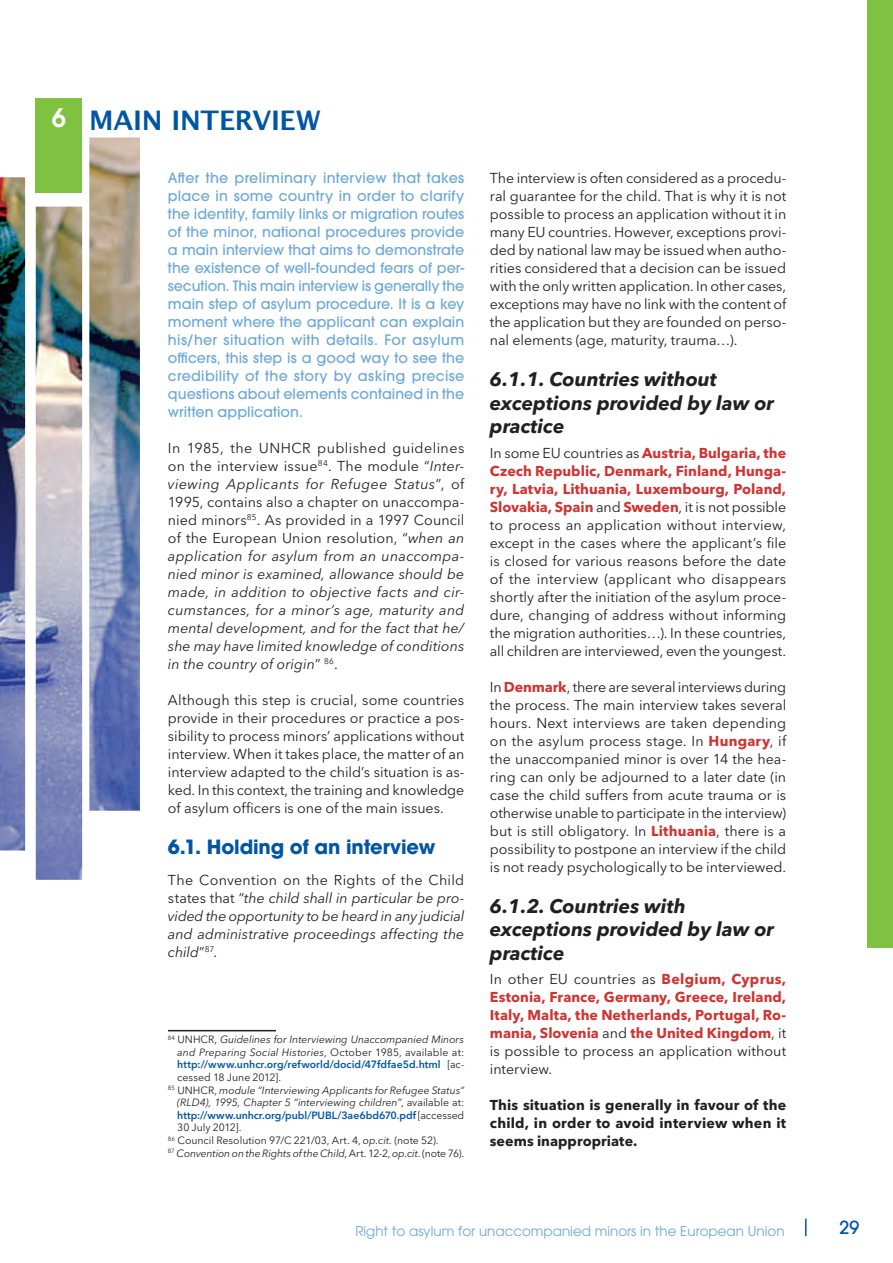
<style>
.page{position:relative;width:893px;height:1263px;background:#fff}
.page>*{position:absolute;margin:0;border:0;box-sizing:border-box;transform-origin:0 0}
.t1{font:700 27px "Lucida Grande";letter-spacing:-.015em;color:#0155a5}
.t2{font:600 25.5px "ITC Avant Garde Pro";color:#fff}
.t3{font:italic 700 19.5px/23.4px "Avenir Next LT Pro";color:#231f20}
.t4{font:700 19.5px "ITC Avant Garde Pro";letter-spacing:-.005em;color:#0155a5}
.t5{font:500 18px "ITC Avant Garde Pro";color:#0155a5}
.t6{font:14.25px/18px "Avenir Next LT Pro";letter-spacing:-.005em;color:#231f20;text-align:justify}
.t7{font:italic 14.25px/18px "Avenir Next LT Pro";letter-spacing:.005em;color:#231f20;text-align:justify}
.t8{font:500 14.25px/18px "ITC Avant Garde Pro";letter-spacing:.005em;color:#6ba8d9;text-align:justify}
.t9{font:700 14.25px/18px "Avenir Next LT Pro";letter-spacing:.005em;color:#cf3432;text-align:justify}
.t10{font:700 14.25px/18px "Avenir Next LT Pro";letter-spacing:.01em;color:#231f20;text-align:justify}
.t11{font:13.5px "ITC Avant Garde Pro";color:#6ba8d9}
.t12{font:italic 10.5px "Avenir Next LT Pro";letter-spacing:-.005em;color:#231f20}
.t13{font:600 10.5px "Avenir Next LT Pro";letter-spacing:-.005em;color:#0155a5}
.t14{font:10.5px "Avenir Next LT Pro";color:#231f20}
.s1{font-style:normal}
.s2{font-weight:400;color:#231f20}
.s3{font-style:italic}
.s4{font-weight:700;color:#cf3432}
</style>
<div class="page">
<svg style="left:805px;top:1219px;width:1px;height:17px"></svg>
<div style="left:868px;top:0;width:25px;height:947px;background:#7fc241"></div>
<hr style="left:168px;top:1030px;width:108px;height:1px;background:#231f20">
<img style="left:0;top:138px;width:140px;height:742px">
<div style="left:36px;top:98px;width:46px;height:95px;background:#7fc241"></div>
<h2 class="t2" style="left:52px;top:101px;width:16px">6</h2>
<h1 class="t1" style="left:89px;top:98px;width:98px">MAIN INTE</h1>
<h1 class="t1" style="left:235px;top:98px;width:53px">RVIEW</h1>
<p class="t8" style="left:168px;top:168px;width:298px">After the preliminary interview that takes place in some country in order to clarify the identity, family links or migration routes of the minor, national procedures provide a main interview that aims to demonstrate the existence of well-founded fears of per&shy;secution. This main interview is generally the main step of asylum procedure. It is a key moment where the applicant can explain his/her situation with details. For asylum officers, this step is a good way to see the credibility of the story by asking precise questions about elements contained in the written application.</p>
<p class="t7" style="left:168px;top:439px;width:298px"><span class="s1">In 1985, the UNHCR published guidelines on the interview issue</span><sup>84</sup><span class="s1">. The module “</span>Inter&shy;viewing Applicants for Refugee Status<span class="s1">”, of 1995, contains also a chapter on unaccompa&shy;nied minors</span><sup>85</sup><span class="s1">. As provided in a 1997 Council of the European Union resolution, “</span>when an application for asylum from an unaccompa&shy;nied minor is examined, allowance should be made, in addition to objective facts and cir&shy;cumstances, for a minor’s age, maturity and mental development, and for the fact that he/ she may have limited knowledge of conditions in the country of origin<span class="s1">”</span> <sup>86</sup><span class="s1">.</span></p>
<p class="t6" style="left:168px;top:691px;width:298px">Although this step is crucial, some countries provide in their procedures or practice a pos&shy;sibility to process minors’ applications without interview. When it takes place, the matter of an interview adapted to the child’s situation is as&shy;ked. In this context, the training and knowledge of asylum officers is one of the main issues.</p>
<h3 class="t4" style="left:168px;top:834px;width:269px">6.1. Holding of an interview</h3>
<p class="t7" style="left:168px;top:871px;width:298px"><span class="s1">The Convention on the Rights of the Child states that “</span>the child shall in particular be pro&shy;vided the opportunity to be heard in any judicial and administrative proceedings affecting the child<span class="s1">”</span><sup>87</sup><span class="s1">.</span></p>
<p class="t12" style="left:168px;top:1033px;width:298px"><sup>84</sup> <span class="s1">UNHCR,</span> Guidelines for Interviewing Unaccompanied Minors</p>
<p class="t12" style="left:177px;top:1046px;width:288px">and Preparing Social Histories<span class="s1">, October 1985, available at:</span></p>
<p class="t13" style="left:177px;top:1058px;width:289px">http://www.unhcr.org/refworld/docid/47fdfae5d.html <span class="s2">[ac-</span></p>
<p class="t14" style="left:177px;top:1071px;width:105px">cessed 18 June 2012].</p>
<p class="t12" style="left:168px;top:1084px;width:298px"><sup>85</sup> <span class="s1">UNHCR,</span> module “Interviewing Applicants for Refugee Status”</p>
<p class="t12" style="left:177px;top:1096px;width:289px">(RLD4), 1995, Chapter 5 “interviewing children”<span class="s1">, available at:</span></p>
<p class="t13" style="left:177px;top:1109px;width:289px">http://www.unhcr.org/publ/PUBL/3ae6bd670.pdf <span class="s2">[accessed</span></p>
<p class="t14" style="left:177px;top:1121px;width:66px">30 July 2012].</p>
<p class="t14" style="left:168px;top:1134px;width:272px"><sup>86</sup> Council Resolution 97/C 221/03, Art. 4, <span class="s3">op.cit.</span> (note 52).</p>
<p class="t12" style="left:168px;top:1147px;width:298px"><sup>87</sup> Convention on the Rights of the Child<span class="s1">, Art. 12-2,</span> op.cit<span class="s1">. (note 76).</span></p>
<p class="t6" style="left:490px;top:169px;width:298px">The interview is often considered as a procedu&shy;ral guarantee for the child. That is why it is not possible to process an application without it in many EU countries. However, exceptions provi&shy;ded by national law may be issued when autho&shy;rities considered that a decision can be issued with the only written application. In other cases, exceptions may have no link with the content of the application but they are founded on perso&shy;nal elements (age, maturity, trauma…).</p>
<h3 class="t3" style="left:490px;top:368px;width:286px">6.1.1. Countries without exceptions provided by law or practice</h3>
<p class="t6" style="left:490px;top:444px;width:298px">In some EU countries as <span class="s4">Austria, Bulgaria, the Czech Republic, Denmark, Finland, Hunga&shy;ry, Latvia, Lithuania, Luxembourg, Poland, Slovakia, Spain</span> and <span class="s4">Sweden</span>, it is not possible to process an application without interview, except in the cases where the applicant’s file is closed for various reasons before the date of the interview (applicant who disappears shortly after the initiation of the asylum proce&shy;dure, changing of address without informing the migration authorities…). In these countries, all children are interviewed, even the youngest.</p>
<p class="t6" style="left:490px;top:678px;width:298px">In <span class="s4">Denmark</span>, there are several interviews during the process. The main interview takes several hours. Next interviews are taken depending on the asylum process stage. In <span class="s4">Hungary</span>, if the unaccompanied minor is over 14 the hea&shy;ring can only be adjourned to a later date (in case the child suffers from acute trauma or is otherwise unable to participate in the interview) but is still obligatory. In <span class="s4">Lithuania</span>, there is a possibility to postpone an interview if the child is not ready psychologically to be interviewed.</p>
<h3 class="t3" style="left:490px;top:894px;width:286px">6.1.2. Countries with exceptions provided by law or practice</h3>
<p class="t9" style="left:490px;top:970px;width:298px"><span class="s2">In other EU countries as</span> Belgium, Cyprus, Estonia, France, Germany, Greece, Ireland, Italy, Malta, the Netherlands, Portugal, Ro&shy;mania, Slovenia <span class="s2">and</span> the United Kingdom<span class="s2">, it is possible to process an application without interview.</span></p>
<p class="t10" style="left:490px;top:1096px;width:298px">This situation is generally in favour of the child, in order to avoid interview when it seems inappropriate.</p>
<p class="t11" style="left:355px;top:1223px;width:431px">Right to asylum for unaccompanied minors in the European Union</p>
<p class="t5" style="left:839px;top:1216px;width:21px">29</p>
</div>
